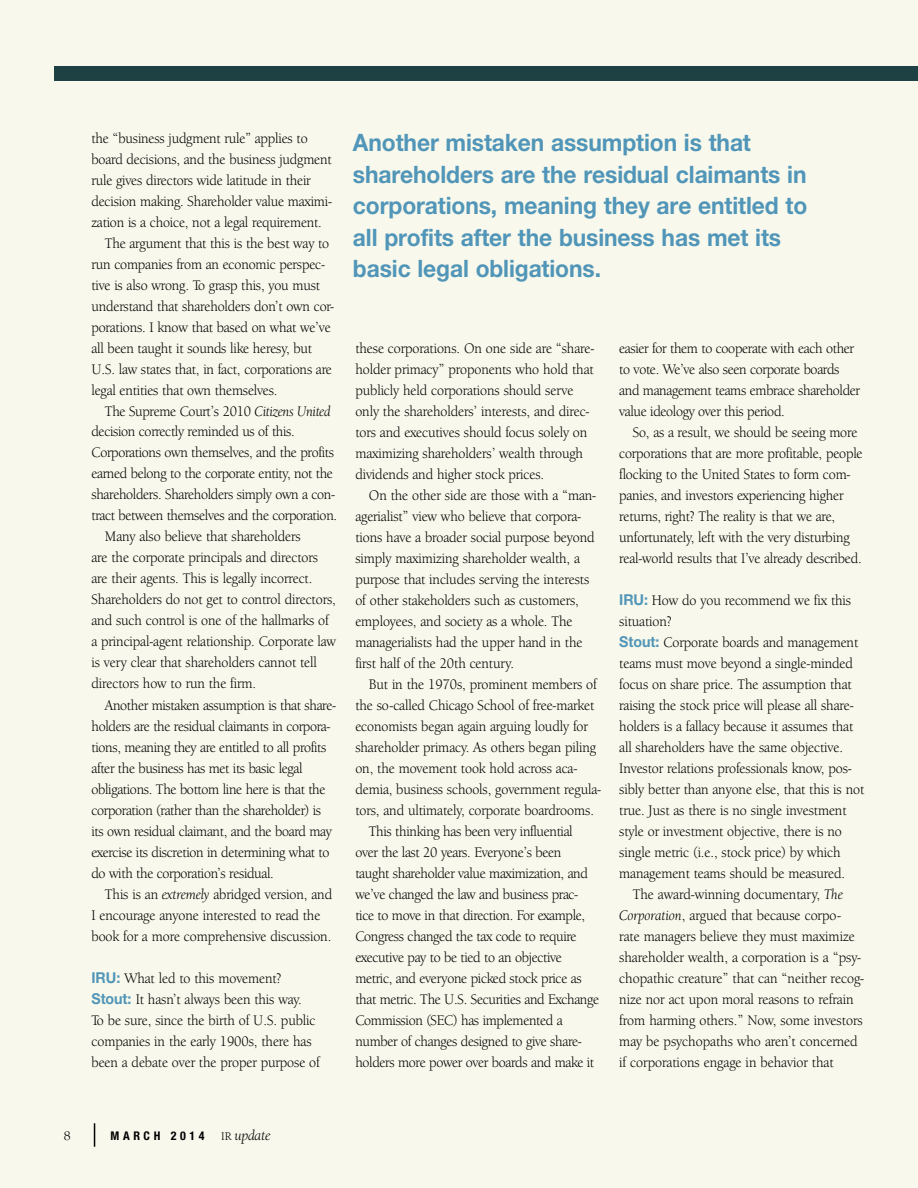
<style>
.page{position:relative;width:918px;height:1188px;background:#f9f8ec}
.page>*{position:absolute;margin:0;border:0;box-sizing:border-box;transform-origin:0 0}
.t1{font:700 24px/31.5px "Helvetica Neue LT Pro";letter-spacing:-.005em;color:#5196b8;scale:.95 1}
.t2{font:15px/21px "Berkeley Oldstyle IT Cby BT";letter-spacing:-.005em;color:#000;scale:.95 1}
.t3{font:italic 15px "Berkeley Oldstyle IT Cby BT";letter-spacing:-.01em;color:#000}
.t4{font:13.5px "Berkeley Oldstyle IT Cby BT";color:#000}
.t5{font:700 condensed 12px "Helvetica Neue LT Pro";letter-spacing:.3em;color:#000}
.s1{font-style:italic}
.s2{font-family:"Helvetica Neue LT Pro";font-weight:700;color:#5196b8}
.s3{font-style:normal;font-size:12px}
</style>
<div class="page">
<svg style="left:94px;top:1123px;width:1px;height:24px"></svg>
<div style="left:54px;top:66px;width:864px;height:15px;background:#1e4244"></div>
<p class="t2" style="left:91px;top:127px;width:229px">the “business judgment rule” applies to</p>
<p class="t2" style="left:91px;top:148px;width:254px">board decisions, and the business judgment</p>
<p class="t2" style="left:91px;top:169px;width:232px">rule gives directors wide latitude in their</p>
<p class="t2" style="left:91px;top:190px;width:255px">decision making. Shareholder value maximi-</p>
<p class="t2" style="left:91px;top:211px;width:244px">zation is a choice, not a legal requirement.</p>
<p class="t2" style="left:105px;top:232px;width:238px">The argument that this is the best way to</p>
<p class="t2" style="left:91px;top:253px;width:247px">run companies from an economic perspec-</p>
<p class="t2" style="left:91px;top:274px;width:242px">tive is also wrong. To grasp this, you must</p>
<p class="t2" style="left:91px;top:295px;width:257px">understand that shareholders don’t own cor-</p>
<p class="t2" style="left:91px;top:316px;width:253px">porations. I know that based on what we’ve</p>
<p class="t2" style="left:91px;top:337px;width:234px">all been taught it sounds like heresy, but</p>
<p class="t2" style="left:91px;top:358px;width:255px">U.S. law states that, in fact, corporations are</p>
<p class="t2" style="left:91px;top:379px;width:197px">legal entities that own themselves.</p>
<p class="t2" style="left:105px;top:400px;width:239px">The Supreme Court’s 2010 <span class="s1">Citizens United</span></p>
<p class="t2" style="left:91px;top:421px;width:216px">decision correctly reminded us of this.</p>
<p class="t2" style="left:91px;top:442px;width:257px">Corporations own themselves, and the profits</p>
<p class="t2" style="left:91px;top:463px;width:256px">earned belong to the corporate entity, not the</p>
<p class="t2" style="left:91px;top:484px;width:258px">shareholders. Shareholders simply own a con-</p>
<p class="t2" style="left:91px;top:505px;width:260px">tract between themselves and the corporation.</p>
<p class="t2" style="left:105px;top:526px;width:208px">Many also believe that shareholders</p>
<p class="t2" style="left:91px;top:547px;width:240px">are the corporate principals and directors</p>
<p class="t2" style="left:91px;top:568px;width:234px">are their agents. This is legally incorrect.</p>
<p class="t2" style="left:91px;top:589px;width:259px">Shareholders do not get to control directors,</p>
<p class="t2" style="left:91px;top:610px;width:251px">and such control is one of the hallmarks of</p>
<p class="t2" style="left:91px;top:631px;width:259px">a principal-agent relationship. Corporate law</p>
<p class="t2" style="left:91px;top:652px;width:239px">is very clear that shareholders cannot tell</p>
<p class="t2" style="left:91px;top:673px;width:175px">directors how to run the firm.</p>
<p class="t2" style="left:105px;top:694px;width:245px">Another mistaken assumption is that share-</p>
<p class="t2" style="left:91px;top:715px;width:253px">holders are the residual claimants in corpora-</p>
<p class="t2" style="left:91px;top:736px;width:249px">tions, meaning they are entitled to all profits</p>
<p class="t2" style="left:91px;top:757px;width:224px">after the business has met its basic legal</p>
<p class="t2" style="left:91px;top:778px;width:248px">obligations. The bottom line here is that the</p>
<p class="t2" style="left:91px;top:799px;width:243px">corporation (rather than the shareholder) is</p>
<p class="t2" style="left:91px;top:820px;width:254px">its own residual claimant, and the board may</p>
<p class="t2" style="left:91px;top:841px;width:252px">exercise its discretion in determining what to</p>
<p class="t2" style="left:91px;top:862px;width:193px">do with the corporation’s residual.</p>
<p class="t2" style="left:105px;top:883px;width:241px">This is an <span class="s1">extremely</span> abridged version, and</p>
<p class="t2" style="left:91px;top:904px;width:242px">I encourage anyone interested to read the</p>
<p class="t2" style="left:91px;top:925px;width:254px">book for a more comprehensive discussion.</p>
<p class="t2" style="left:91px;top:967px;width:242px"><span class="s2">IRU:</span> What led to this movement?<br><span class="s2">Stout:</span> It hasn’t always been this way.<br>To be sure, since the birth of U.S. public companies in the early 1900s, there has been a debate over the proper purpose of</p>
<h1 class="t1" style="left:353px;top:126px;width:480px">Another mistaken assumption is that shareholders are the residual claimants in corporations, meaning they are entitled to all profits after the business has met its basic legal obligations.</h1>
<p class="t2" style="left:355px;top:337px;width:253px">these corporations. On one side are “share&shy;holder primacy” proponents who hold that publicly held corporations should serve only the shareholders’ interests, and direc&shy;tors and executives should focus solely on maximizing shareholders’ wealth through dividends and higher stock prices.</p>
<p class="t2" style="left:355px;top:484px;width:255px;text-indent:13px">On the other side are those with a “man&shy;agerialist” view who believe that corpora&shy;tions have a broader social purpose beyond simply maximizing shareholder wealth, a purpose that includes serving the interests of other stakeholders such as customers, employees, and society as a whole. The managerialists had the upper hand in the first half of the 20th century.</p>
<p class="t2" style="left:369px;top:673px;width:241px">But in the 1970s, prominent members of</p>
<p class="t2" style="left:355px;top:694px;width:253px">the so-called Chicago School of free-market</p>
<p class="t2" style="left:355px;top:715px;width:246px">economists began again arguing loudly for</p>
<p class="t2" style="left:355px;top:736px;width:255px">shareholder primacy. As others began piling</p>
<p class="t2" style="left:355px;top:757px;width:235px">on, the movement took hold across aca-</p>
<p class="t2" style="left:355px;top:778px;width:260px">demia, business schools, government regula-</p>
<p class="t2" style="left:355px;top:799px;width:253px">tors, and ultimately, corporate boardrooms.</p>
<p class="t2" style="left:369px;top:820px;width:216px">This thinking has been very influential</p>
<p class="t2" style="left:355px;top:841px;width:218px">over the last 20 years. Everyone’s been</p>
<p class="t2" style="left:355px;top:862px;width:246px">taught shareholder value maximization, and</p>
<p class="t2" style="left:355px;top:883px;width:236px">we’ve changed the law and business prac-</p>
<p class="t2" style="left:355px;top:904px;width:243px">tice to move in that direction. For example,</p>
<p class="t2" style="left:355px;top:925px;width:234px">Congress changed the tax code to require</p>
<p class="t2" style="left:355px;top:946px;width:219px">executive pay to be tied to an objective</p>
<p class="t2" style="left:355px;top:967px;width:240px">metric, and everyone picked stock price as</p>
<p class="t2" style="left:355px;top:988px;width:258px">that metric. The U.S. Securities and Exchange</p>
<p class="t2" style="left:355px;top:1009px;width:220px">Commission (SEC) has implemented a</p>
<p class="t2" style="left:355px;top:1030px;width:240px">number of changes designed to give share-</p>
<p class="t2" style="left:355px;top:1051px;width:253px">holders more power over boards and make it</p>
<p class="t2" style="left:619px;top:337px;width:255px">easier for them to cooperate with each other to vote. We’ve also seen corporate boards and management teams embrace shareholder value ideology over this period.</p>
<p class="t2" style="left:619px;top:421px;width:258px;text-indent:13px">So, as a result, we should be seeing more corporations that are more profitable, people flocking to the United States to form com&shy;panies, and investors experiencing higher returns, right? The reality is that we are, unfortunately, left with the very disturbing real-world results that I’ve already described.</p>
<p class="t2" style="left:619px;top:589px;width:259px"><span class="s2">IRU:</span> How do you recommend we fix this situation?<br><span class="s2">Stout:</span> Corporate boards and management teams must move beyond a single-minded focus on share price. The assumption that raising the stock price will please all share&shy;holders is a fallacy because it assumes that all shareholders have the same objective.<br>Investor relations professionals know, pos&shy;sibly better than anyone else, that this is not true. Just as there is no single investment style or investment objective, there is no single metric (i.e., stock price) by which management teams should be measured.</p>
<p class="t2" style="left:619px;top:883px;width:259px;text-indent:13px">The award-winning documentary, <span class="s1">The Corporation</span>, argued that because corpo&shy;rate managers believe they must maximize shareholder wealth, a corporation is a “psy&shy;chopathic creature” that can “neither recog&shy;nize nor act upon moral reasons to refrain from harming others.” Now, some investors may be psychopaths who aren’t concerned if corporations engage in behavior that</p>
<p class="t4" style="left:64px;top:1128px;width:8px">8</p>
<p class="t5" style="left:111px;top:1128px;width:95px">MARCH 2014</p>
<p class="t3" style="left:221px;top:1126px;width:51px"><span class="s3">iR</span> update</p>
</div>
